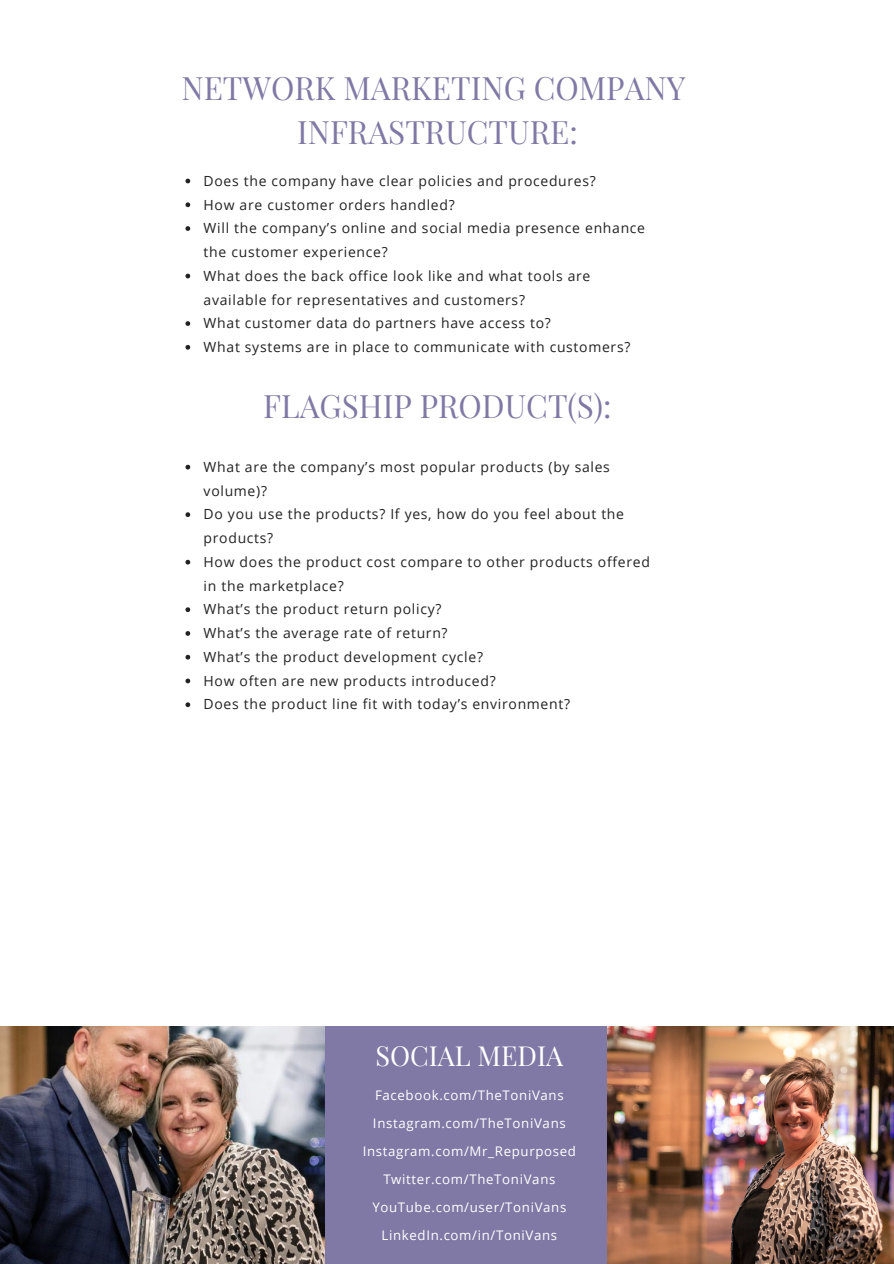
<style>
.page{position:relative;width:894px;height:1264px;background:#fff}
.page>*{position:absolute;margin:0;border:0;box-sizing:border-box;transform-origin:0 0}
.t1{font:31.5px/44px "Playfair Display";color:#8079a5;text-align:center}
.t2{font:27px "Playfair Display";color:#fff}
.t3{font:13.95px/23.7px "Open Sans";letter-spacing:.05em;color:#222}
.t4{font:13.2px/28.2px "Open Sans";letter-spacing:.05em;color:#fff;text-align:center}
</style>
<div class="page">
<div style="left:0;top:1026px;width:893px;height:237px;background:#8079a5"></div>
<img style="left:0;top:1026px;width:324px;height:237px">
<svg style="left:185px;top:179px;width:5px;height:4px"></svg>
<svg style="left:185px;top:202px;width:5px;height:5px"></svg>
<svg style="left:185px;top:226px;width:5px;height:5px"></svg>
<svg style="left:185px;top:274px;width:5px;height:4px"></svg>
<svg style="left:185px;top:321px;width:5px;height:5px"></svg>
<svg style="left:185px;top:345px;width:5px;height:5px"></svg>
<svg style="left:185px;top:465px;width:5px;height:4px"></svg>
<svg style="left:185px;top:512px;width:5px;height:5px"></svg>
<svg style="left:185px;top:560px;width:5px;height:4px"></svg>
<svg style="left:185px;top:607px;width:5px;height:5px"></svg>
<svg style="left:185px;top:631px;width:5px;height:5px"></svg>
<svg style="left:185px;top:655px;width:5px;height:4px"></svg>
<svg style="left:185px;top:678px;width:5px;height:5px"></svg>
<svg style="left:185px;top:702px;width:5px;height:5px"></svg>
<img style="left:607px;top:1026px;width:286px;height:237px">
<h1 class="t1" style="left:181px;top:65px;width:505px">NETWORK MARKETING COMPANY<br>INFRASTRUCTURE:</h1>
<p class="t3" style="left:203px;top:168px;width:443px">Does the company have clear policies and procedures?<br>How are customer orders handled?<br>Will the company’s online and social media presence enhance the customer experience?<br>What does the back office look like and what tools are available for representatives and customers?<br>What customer data do partners have access to?<br>What systems are in place to communicate with customers?</p>
<h1 class="t1" style="left:263px;top:382px;width:350px">FLAGSHIP PRODUCT(S):</h1>
<p class="t3" style="left:203px;top:454px;width:447px">What are the company’s most popular products (by sales volume)?<br>Do you use the products? If yes, how do you feel about the products?<br>How does the product cost compare to other products offered in the marketplace?<br>What’s the product return policy?<br>What’s the average rate of return?<br>What’s the product development cycle?<br>How often are new products introduced?<br>Does the product line fit with today’s environment?</p>
<h2 class="t2" style="left:375px;top:1036px;width:189px">SOCIAL MEDIA</h2>
<p class="t4" style="left:362px;top:1080px;width:215px">Facebook.com/TheToniVans<br>Instagram.com/TheToniVans<br>Instagram.com/Mr_Repurposed<br>Twitter.com/TheToniVans<br>YouTube.com/user/ToniVans<br>LinkedIn.com/in/ToniVans</p>
</div>
